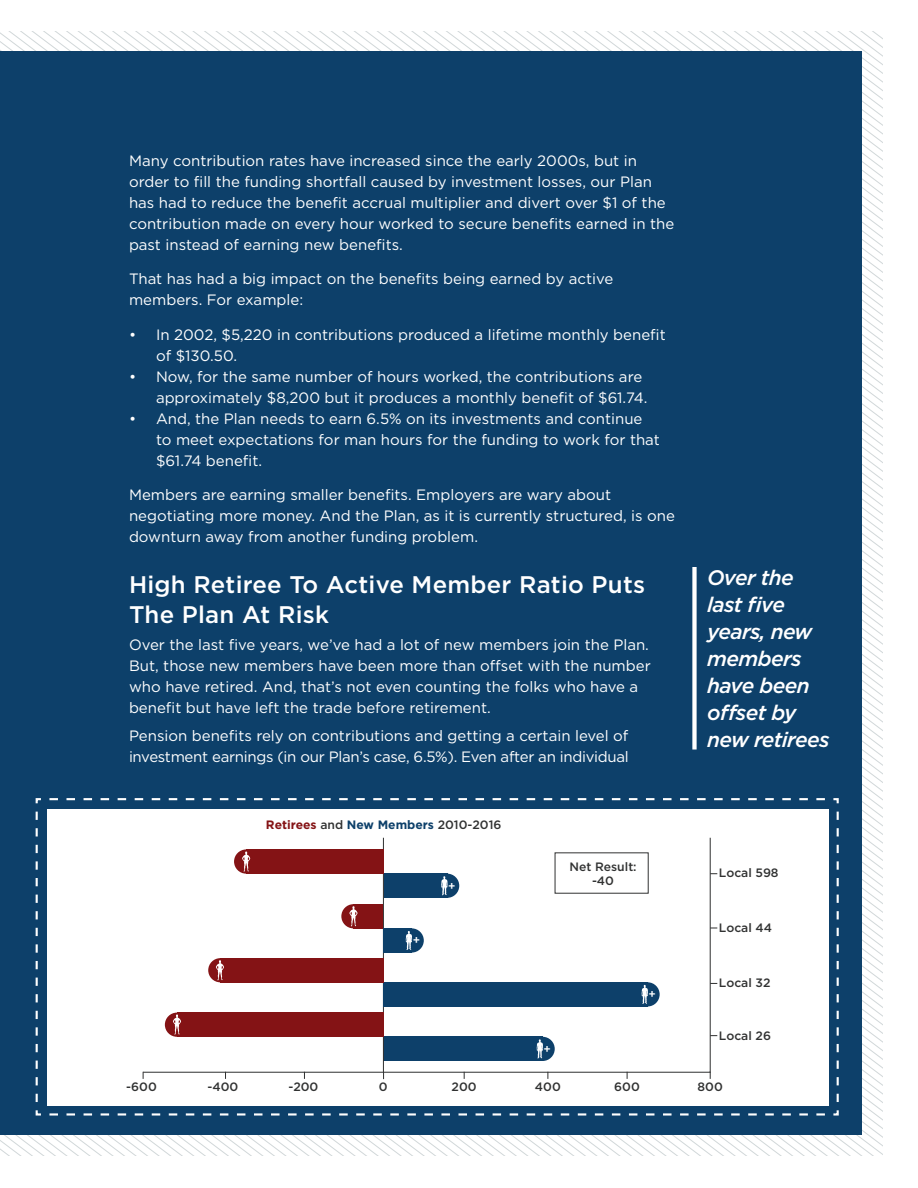
<style>
.page{position:relative;width:918px;height:1188px;background:#fff}
.page>*{position:absolute;margin:0;border:0;box-sizing:border-box;transform-origin:0 0}
.Body{font:500 24px/30px "Gotham";letter-spacing:.01em;color:#fff}
.Body-2{font:italic 500 21px/27px "Gotham";letter-spacing:-.03em;color:#fff}
.Body-3{font:15px/21px "Gotham";color:#fff}
.Body-4{font:15px/21px "Gotham";letter-spacing:-.02em;color:#fff}
.t1{font:500 12.15px/14.5px "Gotham";color:#313232;text-align:center}
.t2{font:500 11.7px "Gotham";color:#fff}
.s1{font-weight:700;color:#841315}
.s2{font-weight:700;color:#0d406a}
</style>
<div class="page">
<svg style="left:0;top:31px;width:882px;height:46px"></svg>
<svg style="left:862px;top:126px;width:20px;height:986px"></svg>
<div style="left:0;top:51px;width:862px;height:1084px;background:#0d406a"></div>
<svg style="left:0;top:1112px;width:882px;height:43px"></svg>
<svg style="left:35px;top:798px;width:805px;height:319px"></svg>
<div style="left:47px;top:809px;width:782px;height:296px;background:#fff"></div>
<svg style="left:142px;top:837px;width:569px;height:236px"></svg>
<div style="left:384px;top:1037px;width:159px;height:24px;background:#0d406a"></div>
<hr style="left:383px;top:838px;width:1px;height:234px;background:#313232">
<div style="left:384px;top:874px;width:63px;height:24px;background:#0d406a"></div>
<div style="left:435px;top:874px;width:24px;height:24px;background:#0d406a;border-radius:50%"></div>
<svg style="left:441px;top:876px;width:7px;height:19px"></svg>
<div style="left:383px;top:928px;width:29px;height:25px;background:#0d406a"></div>
<div style="left:400px;top:928px;width:24px;height:25px;background:#0d406a;border-radius:50%"></div>
<svg style="left:406px;top:931px;width:6px;height:19px"></svg>
<div style="left:531px;top:1037px;width:24px;height:24px;background:#0d406a;border-radius:50%"></div>
<svg style="left:537px;top:1039px;width:6px;height:19px"></svg>
<div style="left:177px;top:1013px;width:206px;height:24px;background:#841315"></div>
<div style="left:165px;top:1013px;width:24px;height:24px;background:#841315;border-radius:50%"></div>
<div style="left:384px;top:982px;width:264px;height:24px;background:#0d406a"></div>
<div style="left:635px;top:982px;width:25px;height:24px;background:#0d406a;border-radius:50%"></div>
<svg style="left:642px;top:985px;width:6px;height:19px"></svg>
<div style="left:220px;top:958px;width:163px;height:24px;background:#841315"></div>
<div style="left:208px;top:958px;width:24px;height:24px;background:#841315;border-radius:50%"></div>
<div style="left:353px;top:904px;width:30px;height:24px;background:#841315"></div>
<div style="left:341px;top:904px;width:25px;height:24px;background:#841315;border-radius:50%"></div>
<div style="left:246px;top:849px;width:137px;height:25px;background:#841315"></div>
<div style="left:234px;top:849px;width:24px;height:25px;background:#841315;border-radius:50%"></div>
<svg style="left:710px;top:927px;width:7px;height:2px"></svg>
<svg style="left:349px;top:906px;width:9px;height:20px"></svg>
<svg style="left:242px;top:852px;width:8px;height:20px"></svg>
<svg style="left:216px;top:960px;width:8px;height:20px"></svg>
<svg style="left:173px;top:1014px;width:8px;height:21px"></svg>
<div style="left:692px;top:567px;width:5px;height:183px;background:#fff"></div>
<p class="Body-3" style="left:129px;top:150px;width:547px">Many contribution rates have increased since the early 2000s, but in order to fill the funding shortfall caused by investment losses, our Plan has had to reduce the benefit accrual multiplier and divert over $1 of the contribution made on every hour worked to secure benefits earned in the past instead of earning new benefits.</p>
<p class="Body-3" style="left:129px;top:268px;width:486px">That has had a big impact on the benefits being earned by active members. For example:</p>
<p class="Body-3" style="left:156px;top:324px;width:511px;text-indent:-27px">• In 2002, $5,220 in contributions produced a lifetime monthly benefit of $130.50.</p>
<p class="Body-3" style="left:156px;top:366px;width:493px;text-indent:-27px">• Now, for the same number of hours worked, the contributions are approximately $8,200 but it produces a monthly benefit of $61.74.</p>
<p class="Body-3" style="left:156px;top:408px;width:505px;text-indent:-27px">• And, the Plan needs to earn 6.5% on its investments and continue to meet expectations for man hours for the funding to work for that $61.74 benefit.</p>
<p class="Body-3" style="left:129px;top:484px;width:547px">Members are earning smaller benefits. Employers are wary about negotiating more money. And the Plan, as it is currently structured, is one downturn away from another funding problem.</p>
<p class="Body" style="left:129px;top:569px;width:518px">High Retiree To Active Member Ratio Puts<br>The Plan At Risk</p>
<p class="Body-3" style="left:129px;top:634px;width:523px">Over the last five years, we’ve had a lot of new members join the Plan.<br>But, those new members have been more than offset with the number who have retired. And, that’s not even counting the folks who have a benefit but have left the trade before retirement.</p>
<p class="Body-4" style="left:129px;top:725px;width:501px">Pension benefits rely on contributions and getting a certain level of investment earnings (in our Plan’s case, 6.5%). Even after an individual</p>
<p class="t1" style="left:266px;top:817px;width:237px"><span class="s1">Retirees</span> and <span class="s2">New Members</span> 2010-2016</p>
<p class="Body-2" style="left:707px;top:564px;width:124px">Over the last five years, new members have been offset by new retirees</p>
<p class="t2" style="left:413px;top:933px;width:9px">+</p>
<p class="t2" style="left:448px;top:878px;width:9px">+</p>
<p class="t2" style="left:544px;top:1041px;width:9px">+</p>
<p class="t1" style="left:570px;top:859px;width:69px">Net Result: -40</p>
<p class="t1" style="left:719px;top:865px;width:61px">Local 598</p>
<p class="t1" style="left:719px;top:920px;width:55px">Local 44</p>
<p class="t2" style="left:649px;top:986px;width:9px">+</p>
<p class="t1" style="left:719px;top:976px;width:53px">Local 32</p>
<p class="t1" style="left:719px;top:1028px;width:54px">Local 26</p>
<p class="t1" style="left:126px;top:1079px;width:32px">-600</p>
<p class="t1" style="left:208px;top:1079px;width:32px">-400</p>
<p class="t1" style="left:288px;top:1079px;width:32px">-200</p>
<p class="t1" style="left:535px;top:1079px;width:27px">400</p>
<p class="t1" style="left:614px;top:1079px;width:27px">600</p>
<p class="t1" style="left:698px;top:1079px;width:27px">800</p>
<p class="t1" style="left:379px;top:1079px;width:10px">0</p>
<p class="t1" style="left:452px;top:1079px;width:27px">200</p>
</div>
